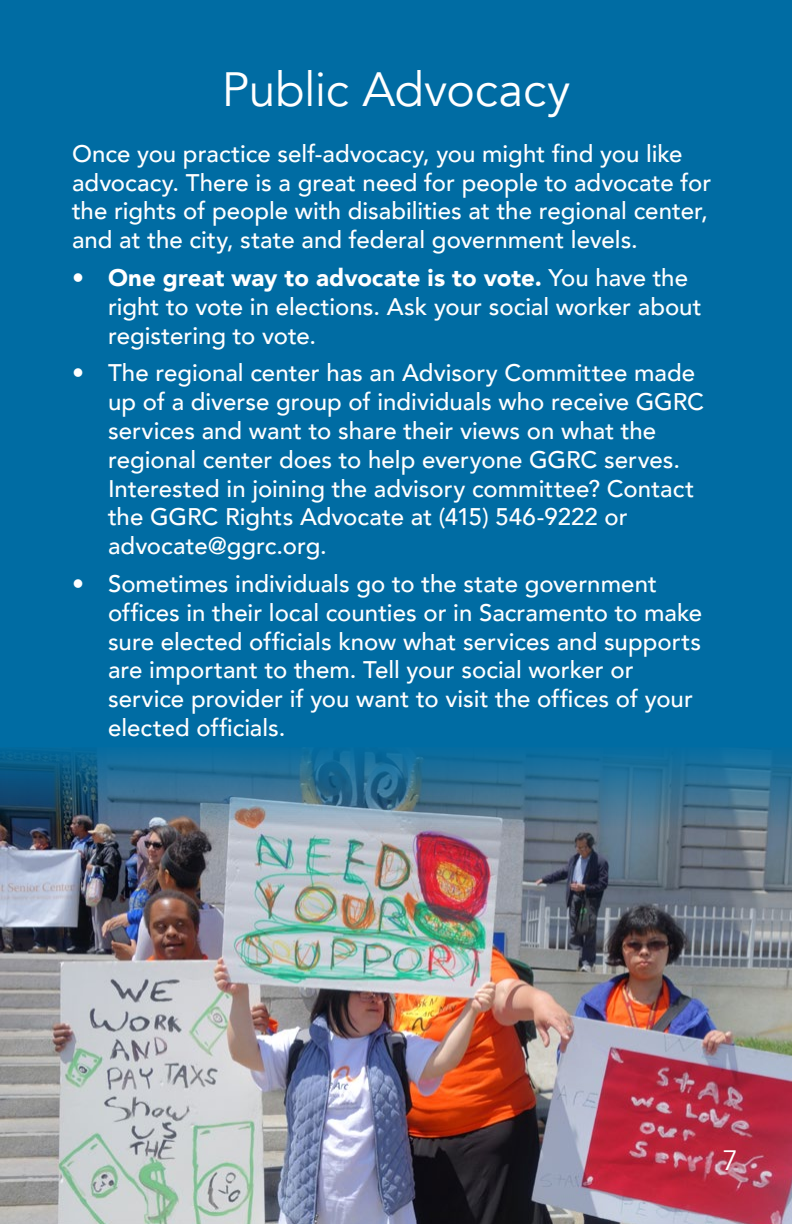
<style>
.page{position:relative;width:792px;height:1224px;background:#006ca3}
.page>*{position:absolute;margin:0;border:0;box-sizing:border-box;transform-origin:0 0}
.t1{font:48px "Avenir";letter-spacing:-.005em;color:#fff}
.t2{font:28px "Avenir";color:#fff}
.t3{font:500 24px/28.8px "Avenir";color:#fff}
.s1{font-weight:900}
</style>
<div class="page">
<img style="left:0;top:747px;width:792px;height:477px">
<h1 class="t1" style="left:222px;top:61px;width:350px">Public Advocacy</h1>
<p class="t3" style="left:72px;top:138px;width:641px">Once you practice self-advocacy, you might find you like advocacy. There is a great need for people to advocate for the rights of people with disabilities at the regional center, and at the city, state and federal government levels.</p>
<p class="t3" style="left:108px;top:262px;width:595px;text-indent:-36px"><span class="s1">• One great way to advocate is to vote.</span> You have the right to vote in elections. Ask your social worker about registering to vote.</p>
<p class="t3" style="left:108px;top:357px;width:598px;text-indent:-36px">• The regional center has an Advisory Committee made up of a diverse group of individuals who receive GGRC services and want to share their views on what the regional center does to help everyone GGRC serves.<br>Interested in joining the advisory committee? Contact the GGRC Rights Advocate at (415) 546-9222 or advocate@ggrc.org.</p>
<p class="t3" style="left:108px;top:568px;width:596px;text-indent:-36px">• Sometimes individuals go to the state government offices in their local counties or in Sacramento to make sure elected officials know what services and supports are important to them. Tell your social worker or service provider if you want to visit the offices of your elected officials.</p>
<p class="t2" style="left:722px;top:1144px;width:17px">7</p>
</div>
